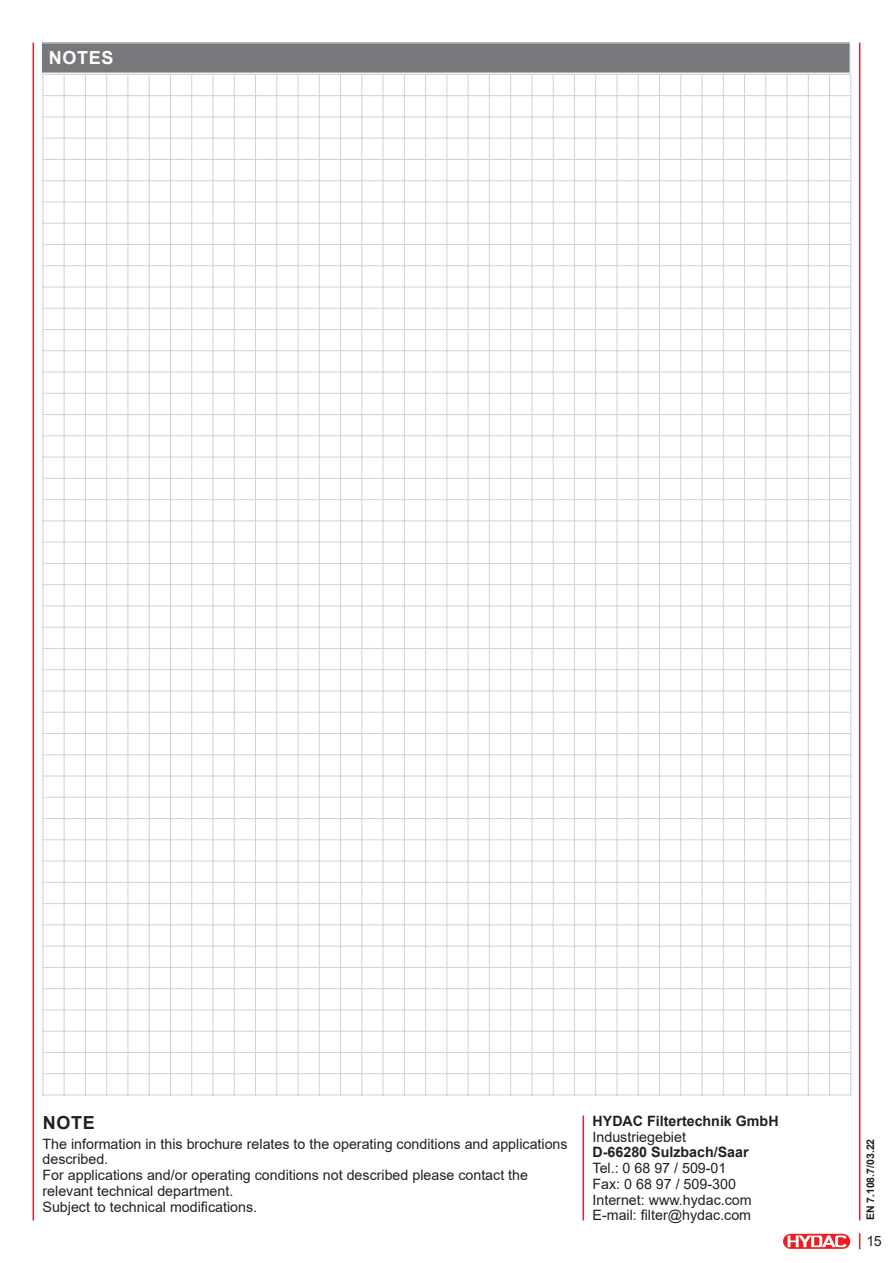
<style>
.page{position:relative;width:893px;height:1263px;background:#fff}
.page>*{position:absolute;margin:0;border:0;box-sizing:border-box;transform-origin:0 0}
.Titel_1{font:700 18px "Arial";letter-spacing:.035em;color:#fff}
.Titel_1-2{font:700 18px "Arial";color:#231f20}
.Tabelle{font:14.25px/15.8px "Arial";color:#231f20}
.t1{font:700 10.5px "Arial";color:#231f20}
.s1{font-weight:700}
</style>
<div class="page">
<hr style="left:33px;top:43px;width:1px;height:1177px;background:#ee1d23">
<hr style="left:859px;top:43px;width:1px;height:1177px;background:#ee1d23">
<div style="left:782px;top:1233px;width:68px;height:16px;border:1px solid #fff;border-radius:8px"></div>
<svg style="left:783px;top:1234px;width:67px;height:15px"></svg>
<svg style="left:788px;top:1235px;width:58px;height:12px"></svg>
<svg style="left:859px;top:1233px;width:1px;height:16px"></svg>
<hr style="left:583px;top:1115px;width:1px;height:105px;background:#ee1d23">
<hr style="left:43px;top:74px;width:808px;height:1px;background:#d1d2d4">
<hr style="left:850px;top:74px;width:1px;height:1021px;background:#d1d2d4">
<hr style="left:829px;top:74px;width:1px;height:1021px;background:#d1d2d4">
<hr style="left:808px;top:74px;width:1px;height:1021px;background:#d1d2d4">
<hr style="left:787px;top:74px;width:1px;height:1021px;background:#d1d2d4">
<hr style="left:765px;top:74px;width:1px;height:1021px;background:#d1d2d4">
<hr style="left:744px;top:74px;width:1px;height:1021px;background:#d1d2d4">
<hr style="left:723px;top:74px;width:1px;height:1021px;background:#d1d2d4">
<hr style="left:702px;top:74px;width:1px;height:1021px;background:#d1d2d4">
<hr style="left:680px;top:74px;width:1px;height:1021px;background:#d1d2d4">
<hr style="left:659px;top:74px;width:1px;height:1021px;background:#d1d2d4">
<hr style="left:638px;top:74px;width:1px;height:1021px;background:#d1d2d4">
<hr style="left:617px;top:74px;width:1px;height:1021px;background:#d1d2d4">
<hr style="left:595px;top:74px;width:1px;height:1021px;background:#d1d2d4">
<hr style="left:574px;top:74px;width:1px;height:1021px;background:#d1d2d4">
<hr style="left:553px;top:74px;width:1px;height:1021px;background:#d1d2d4">
<hr style="left:531px;top:74px;width:1px;height:1021px;background:#d1d2d4">
<hr style="left:510px;top:74px;width:1px;height:1021px;background:#d1d2d4">
<hr style="left:489px;top:74px;width:1px;height:1021px;background:#d1d2d4">
<hr style="left:468px;top:74px;width:1px;height:1021px;background:#d1d2d4">
<hr style="left:446px;top:74px;width:1px;height:1021px;background:#d1d2d4">
<hr style="left:425px;top:74px;width:1px;height:1021px;background:#d1d2d4">
<hr style="left:404px;top:74px;width:1px;height:1021px;background:#d1d2d4">
<hr style="left:383px;top:74px;width:1px;height:1021px;background:#d1d2d4">
<hr style="left:361px;top:74px;width:1px;height:1021px;background:#d1d2d4">
<hr style="left:340px;top:74px;width:1px;height:1021px;background:#d1d2d4">
<hr style="left:319px;top:74px;width:1px;height:1021px;background:#d1d2d4">
<hr style="left:298px;top:74px;width:1px;height:1021px;background:#d1d2d4">
<hr style="left:276px;top:74px;width:1px;height:1021px;background:#d1d2d4">
<hr style="left:255px;top:74px;width:1px;height:1021px;background:#d1d2d4">
<hr style="left:234px;top:74px;width:1px;height:1021px;background:#d1d2d4">
<hr style="left:213px;top:74px;width:1px;height:1021px;background:#d1d2d4">
<hr style="left:191px;top:74px;width:1px;height:1021px;background:#d1d2d4">
<hr style="left:170px;top:74px;width:1px;height:1021px;background:#d1d2d4">
<hr style="left:149px;top:74px;width:1px;height:1021px;background:#d1d2d4">
<hr style="left:128px;top:74px;width:1px;height:1021px;background:#d1d2d4">
<hr style="left:106px;top:74px;width:1px;height:1021px;background:#d1d2d4">
<hr style="left:85px;top:74px;width:1px;height:1021px;background:#d1d2d4">
<hr style="left:64px;top:74px;width:1px;height:1021px;background:#d1d2d4">
<hr style="left:43px;top:74px;width:1px;height:1021px;background:#d1d2d4">
<hr style="left:43px;top:1201px;width:808px;height:1px;background:#d1d2d4">
<hr style="left:43px;top:1179px;width:808px;height:1px;background:#d1d2d4">
<hr style="left:43px;top:1158px;width:808px;height:1px;background:#d1d2d4">
<hr style="left:43px;top:1137px;width:808px;height:1px;background:#d1d2d4">
<hr style="left:43px;top:1116px;width:808px;height:1px;background:#d1d2d4">
<hr style="left:43px;top:1094px;width:808px;height:1px;background:#d1d2d4">
<hr style="left:43px;top:1073px;width:808px;height:1px;background:#d1d2d4">
<hr style="left:43px;top:1052px;width:808px;height:1px;background:#d1d2d4">
<hr style="left:43px;top:1031px;width:808px;height:1px;background:#d1d2d4">
<hr style="left:43px;top:1009px;width:808px;height:1px;background:#d1d2d4">
<hr style="left:43px;top:988px;width:808px;height:1px;background:#d1d2d4">
<hr style="left:43px;top:967px;width:808px;height:1px;background:#d1d2d4">
<hr style="left:43px;top:946px;width:808px;height:1px;background:#d1d2d4">
<hr style="left:43px;top:924px;width:808px;height:1px;background:#d1d2d4">
<hr style="left:43px;top:903px;width:808px;height:1px;background:#d1d2d4">
<hr style="left:43px;top:882px;width:808px;height:1px;background:#d1d2d4">
<hr style="left:43px;top:861px;width:808px;height:1px;background:#d1d2d4">
<hr style="left:43px;top:839px;width:808px;height:1px;background:#d1d2d4">
<hr style="left:43px;top:818px;width:808px;height:1px;background:#d1d2d4">
<hr style="left:43px;top:797px;width:808px;height:1px;background:#d1d2d4">
<hr style="left:43px;top:776px;width:808px;height:1px;background:#d1d2d4">
<hr style="left:43px;top:754px;width:808px;height:1px;background:#d1d2d4">
<hr style="left:43px;top:733px;width:808px;height:1px;background:#d1d2d4">
<hr style="left:43px;top:712px;width:808px;height:1px;background:#d1d2d4">
<hr style="left:43px;top:691px;width:808px;height:1px;background:#d1d2d4">
<hr style="left:43px;top:669px;width:808px;height:1px;background:#d1d2d4">
<hr style="left:43px;top:648px;width:808px;height:1px;background:#d1d2d4">
<hr style="left:43px;top:627px;width:808px;height:1px;background:#d1d2d4">
<hr style="left:43px;top:605px;width:808px;height:1px;background:#d1d2d4">
<hr style="left:43px;top:584px;width:808px;height:1px;background:#d1d2d4">
<hr style="left:43px;top:563px;width:808px;height:1px;background:#d1d2d4">
<hr style="left:43px;top:542px;width:808px;height:1px;background:#d1d2d4">
<hr style="left:43px;top:520px;width:808px;height:1px;background:#d1d2d4">
<hr style="left:43px;top:499px;width:808px;height:1px;background:#d1d2d4">
<hr style="left:43px;top:478px;width:808px;height:1px;background:#d1d2d4">
<hr style="left:43px;top:457px;width:808px;height:1px;background:#d1d2d4">
<hr style="left:43px;top:435px;width:808px;height:1px;background:#d1d2d4">
<hr style="left:43px;top:414px;width:808px;height:1px;background:#d1d2d4">
<hr style="left:43px;top:393px;width:808px;height:1px;background:#d1d2d4">
<hr style="left:43px;top:372px;width:808px;height:1px;background:#d1d2d4">
<hr style="left:43px;top:350px;width:808px;height:1px;background:#d1d2d4">
<hr style="left:43px;top:329px;width:808px;height:1px;background:#d1d2d4">
<hr style="left:43px;top:308px;width:808px;height:1px;background:#d1d2d4">
<hr style="left:43px;top:287px;width:808px;height:1px;background:#d1d2d4">
<hr style="left:43px;top:265px;width:808px;height:1px;background:#d1d2d4">
<hr style="left:43px;top:244px;width:808px;height:1px;background:#d1d2d4">
<hr style="left:43px;top:223px;width:808px;height:1px;background:#d1d2d4">
<hr style="left:43px;top:202px;width:808px;height:1px;background:#d1d2d4">
<hr style="left:43px;top:180px;width:808px;height:1px;background:#d1d2d4">
<hr style="left:43px;top:159px;width:808px;height:1px;background:#d1d2d4">
<hr style="left:43px;top:138px;width:808px;height:1px;background:#d1d2d4">
<hr style="left:43px;top:117px;width:808px;height:1px;background:#d1d2d4">
<hr style="left:43px;top:95px;width:808px;height:1px;background:#d1d2d4">
<div style="left:43px;top:43px;width:807px;height:30px;background:#76787b"></div>
<hr style="left:43px;top:43px;width:807px;height:1px;background:#e6e7e9">
<hr style="left:850px;top:43px;width:1px;height:30px;background:#e6e7e9">
<hr style="left:43px;top:73px;width:807px;height:1px;background:#e6e7e9">
<p class="Titel_1" style="left:49px;top:45px;width:66px">NOTES</p>
<p class="Titel_1-2" style="left:43px;top:1109px;width:53px">NOTE</p>
<p class="Tabelle" style="left:43px;top:1135px;width:527px">The information in this brochure relates to the operating conditions and applications described.<br>For applications and/or operating conditions not described please contact the relevant technical department.<br>Subject to technical modifications.</p>
<p class="Tabelle" style="left:592px;top:1113px;width:188px"><span class="s1">HYDAC Filtertechnik GmbH<br></span>Industriegebiet<br><span class="s1">D-66280 Sulzbach/Saar<br></span>Tel.: 0 68 97 / 509-01<br>Fax: 0 68 97 / 509-300<br>Internet: www.hydac.com<br>E-mail: filter@hydac.com</p>
<p class="t1" style="left:863px;top:1220px;width:83px;rotate:-90deg">EN 7.108.7/03.22</p>
<p class="Tabelle" style="left:867px;top:1233px;width:17px">15</p>
</div>
